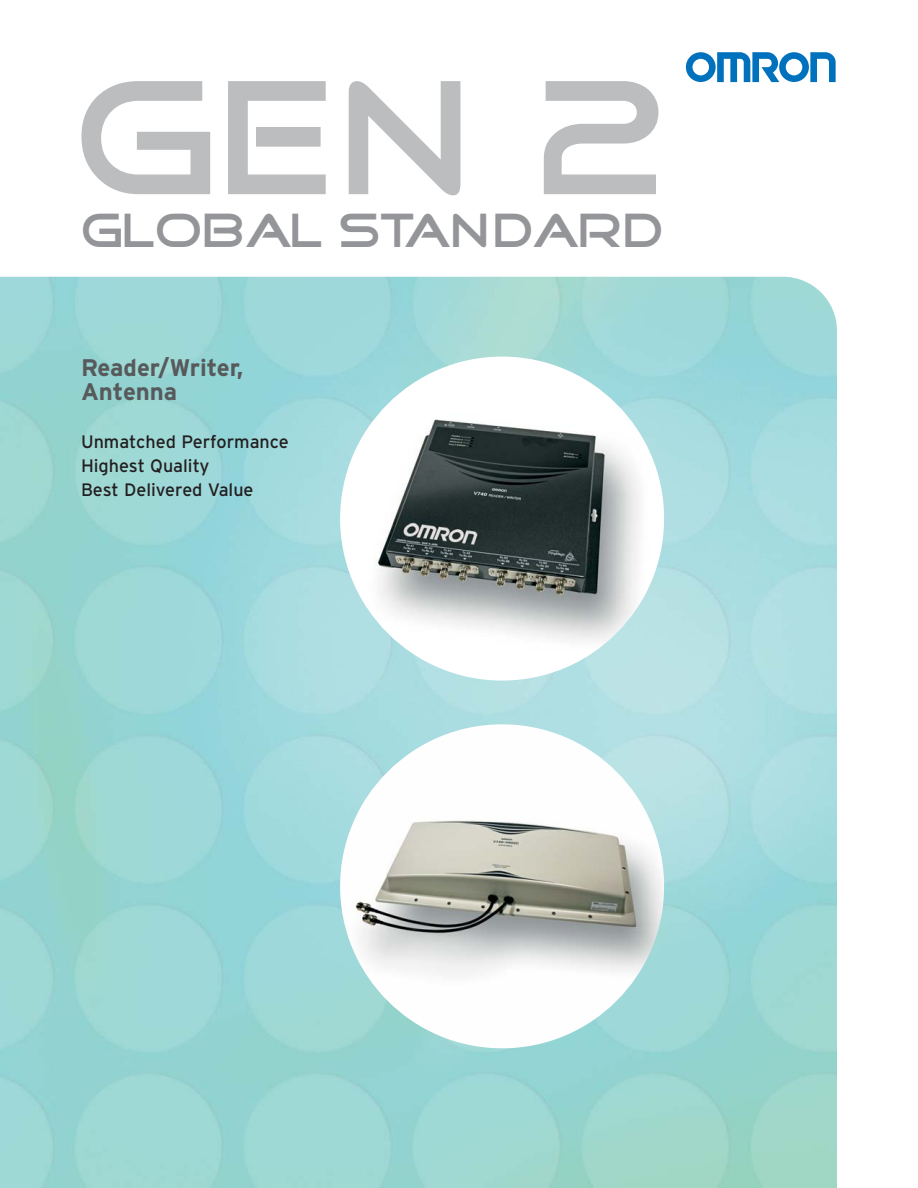
<style>
.page{position:relative;width:918px;height:1188px;background:#fff}
.page>*{position:absolute;margin:0;border:0;box-sizing:border-box;transform-origin:0 0}
.t1{font:165.45px "Good Times";color:#bbbdbf}
.t2{font:48.75px "Good Times";color:#939598}
.t3{font:700 24px/24px "Interstate";color:#58595b}
.t4{font:18px/24px "Interstate";color:#231f20}
</style>
<div class="page">
<img style="left:340px;top:357px;width:324px;height:324px;border-radius:50%">
<img style="left:340px;top:724px;width:324px;height:324px;border-radius:50%">
<svg style="left:686px;top:52px;width:150px;height:30px"></svg>
<h1 class="t1" style="left:74px;top:40px;width:598px">GEN 2</h1>
<h2 class="t2" style="left:81px;top:202px;width:584px">GLOBAL STANDARD</h2>
<h3 class="t3" style="left:81px;top:357px;width:164px">Reader/Writer,<br>Antenna</h3>
<p class="t4" style="left:81px;top:431px;width:209px">Unmatched Performance<br>Highest Quality<br>Best Delivered Value</p>
</div>
